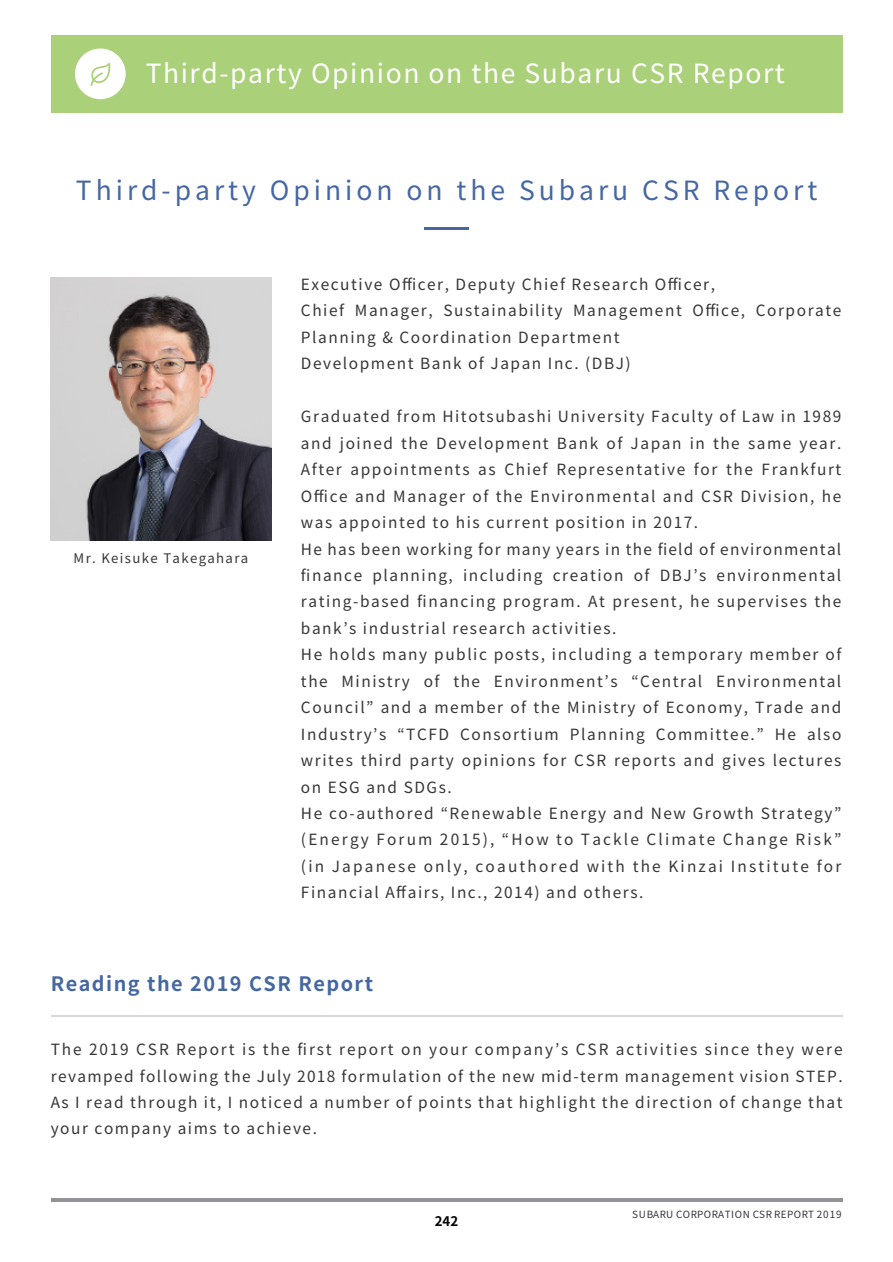
<style>
.page{position:relative;width:893px;height:1262px;background:#fff}
.page>*{position:absolute;margin:0;border:0;box-sizing:border-box;transform-origin:0 0}
.t1{font:26.4px "Noto Sans CJ Kjp";letter-spacing:.15em;color:#4567a2}
.t2{font:26.4px "Noto Sans CJ Kjp";letter-spacing:.06em;color:#fff}
.t3{font:700 19.8px "Noto Sans CJ Kjp";letter-spacing:.075em;color:#4567a2}
.t4{font:15.45px/26.4px "Noto Sans CJ Kjp";letter-spacing:.1em;color:#363636}
.t5{font:13.2px "Noto Sans CJ Kjp";letter-spacing:.1em;color:#363636}
.t6{font:700 13.2px "Noto Sans CJ Kjp";color:#000}
.t7{font:9.9px "Noto Sans CJ Kjp";letter-spacing:.055em;color:#363636}
</style>
<div class="page">
<hr style="left:51px;top:1198px;width:791px;height:3px;background:#939297">
<hr style="left:51px;top:1016px;width:791px;height:1px;background:#d6d6d6">
<img style="left:51px;top:278px;width:220px;height:262px">
<hr style="left:424px;top:227px;width:44px;height:2px;background:#4567a2">
<div style="left:51px;top:35px;width:791px;height:77px;background:#aad079"></div>
<div style="left:75px;top:48px;width:51px;height:51px;background:#fff;border-radius:50%"></div>
<svg style="left:90px;top:63px;width:20px;height:23px"></svg>
<h1 class="t2" style="left:146px;top:59px;width:640px">Third-party Opinion on the Subaru CSR Report</h1>
<h1 class="t1" style="left:76px;top:175px;width:743px">Third-party Opinion on the Subaru CSR Report</h1>
<p class="t5" style="left:74px;top:551px;width:176px">Mr. Keisuke Takegahara</p>
<p class="t4" style="left:301px;top:271px;width:542px">Executive Officer, Deputy Chief Research Officer,<br>Chief Manager, Sustainability Management Office, Corporate Planning &amp; Coordination Department<br>Development Bank of Japan Inc. (DBJ)</p>
<p class="t4" style="left:301px;top:404px;width:542px">Graduated from Hitotsubashi University Faculty of Law in 1989 and joined the Development Bank of Japan in the same year.<br>After appointments as Chief Representative for the Frankfurt Office and Manager of the Environmental and CSR Division, he was appointed to his current position in 2017.<br>He has been working for many years in the field of environmental finance planning, including creation of DBJ’s environmental rating-based financing program. At present, he supervises the bank’s industrial research activities.<br>He holds many public posts, including a temporary member of the Ministry of the Environment’s “Central Environmental Council” and a member of the Ministry of Economy, Trade and Industry’s “TCFD Consortium Planning Committee.” He also writes third party opinions for CSR reports and gives lectures on ESG and SDGs.<br>He co-authored “Renewable Energy and New Growth Strategy” (Energy Forum 2015), “How to Tackle Climate Change Risk” (in Japanese only, coauthored with the Kinzai Institute for Financial Affairs, Inc., 2014) and others.</p>
<p class="t3" style="left:51px;top:973px;width:324px">Reading the 2019 CSR Report</p>
<p class="t4" style="left:51px;top:1036px;width:793px;text-align:justify">The 2019 CSR Report is the first report on your company’s CSR activities since they were revamped following the July 2018 formulation of the new mid-term management vision STEP.<br>As I read through it, I noticed a number of points that highlight the direction of change that your company aims to achieve.</p>
<p class="t6" style="left:435px;top:1214px;width:25px">242</p>
<p class="t7" style="left:632px;top:1209px;width:211px">SUBARU CORPORATION CSR REPORT 2019</p>
</div>
